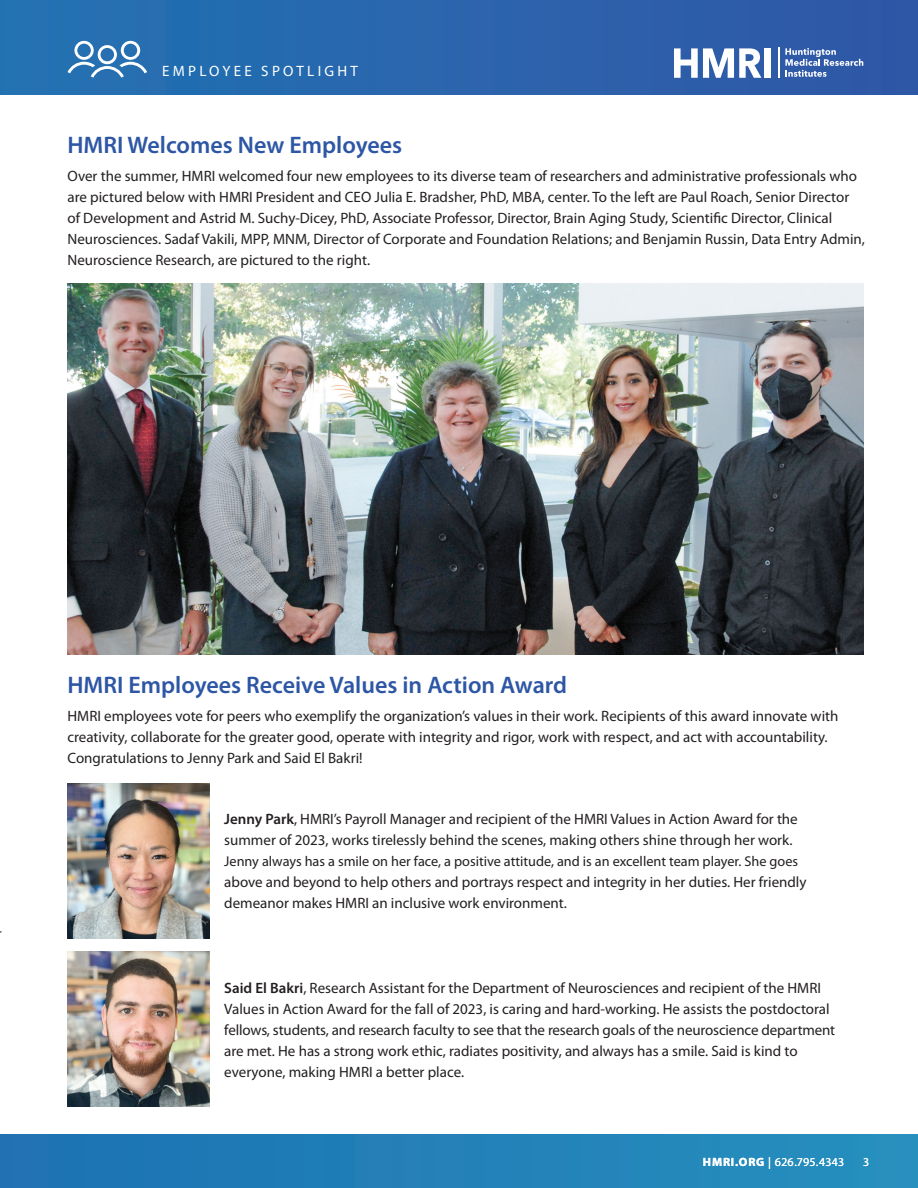
<style>
.page{position:relative;width:918px;height:1188px;background:#fff}
.page>*{position:absolute;margin:0;border:0;box-sizing:border-box;transform-origin:0 0}
.t1{font:600 24px "Myriad Pro";color:#2d56a5}
.t2{font:15px/21px "Myriad Pro";color:#231f20}
.t3{font:15px "Myriad Pro";letter-spacing:.22em;color:#fff}
.t4{font:14.25px "Myriad Pro";color:#231f20}
.t5{font:12px "Myriad Pro";letter-spacing:.05em;color:#fff}
.s1{font-weight:600}
.s2{font-weight:700}
</style>
<div class="page">
<div style="left:0;top:1134px;width:918px;height:54px;background:linear-gradient(to right,#1d72b2,#2790be)"></div>
<div style="left:0;top:0;width:918px;height:94px;background:linear-gradient(to right,#2373b3,#3057a6)"></div>
<img style="left:68px;top:783px;width:141px;height:155px">
<img style="left:68px;top:952px;width:141px;height:155px">
<img style="left:68px;top:284px;width:796px;height:371px">
<svg style="left:674px;top:48px;width:87px;height:30px"></svg>
<div style="left:764px;top:48px;width:7px;height:30px;background:#fff"></div>
<hr style="left:778px;top:47px;width:2px;height:31px;background:#fff">
<svg style="left:785px;top:48px;width:78px;height:29px;background:#5d7ebb"></svg>
<svg style="left:68px;top:41px;width:79px;height:37px"></svg>
<p class="t3" style="left:162px;top:63px;width:197px">EMPLOYEE SPOTLIGHT</p>
<h1 class="t1" style="left:68px;top:132px;width:336px">HMRI Welcomes New Employees</h1>
<p class="t2" style="left:68px;top:166px;width:799px">Over the summer, HMRI welcomed four new employees to its diverse team of researchers and administrative professionals who are pictured below with HMRI President and CEO Julia E. Bradsher, PhD, MBA, center. To the left are Paul Roach, Senior Director of Development and Astrid M. Suchy-Dicey, PhD, Associate Professor, Director, Brain Aging Study, Scientific Director, Clinical Neurosciences. Sadaf Vakili, MPP, MNM, Director of Corporate and Foundation Relations; and Benjamin Russin, Data Entry Admin, Neuroscience Research, are pictured to the right.</p>
<h1 class="t1" style="left:68px;top:672px;width:501px">HMRI Employees Receive Values in Action Award</h1>
<p class="t2" style="left:68px;top:706px;width:773px">HMRI employees vote for peers who exemplify the organization’s values in their work. Recipients of this award innovate with creativity, collaborate for the greater good, operate with integrity and rigor, work with respect, and act with accountability.<br>Congratulations to Jenny Park and Said El Bakri!</p>
<p class="t2" style="left:224px;top:809px;width:575px"><span class="s1">Jenny Park</span>, HMRI’s Payroll Manager and recipient of the HMRI Values in Action Award for the summer of 2023, works tirelessly behind the scenes, making others shine through her work.</p>
<p class="t4" style="left:224px;top:854px;width:575px">Jenny always has a smile on her face, a positive attitude, and is an excellent team player. She goes</p>
<p class="t2" style="left:224px;top:872px;width:584px">above and beyond to help others and portrays respect and integrity in her duties. Her friendly demeanor makes HMRI an inclusive work environment.</p>
<p class="t2" style="left:224px;top:978px;width:613px"><span class="s1">Said El Bakri</span>, Research Assistant for the Department of Neurosciences and recipient of the HMRI Values in Action Award for the fall of 2023, is caring and hard-working. He assists the postdoctoral fellows, students, and research faculty to see that the research goals of the neuroscience department are met. He has a strong work ethic, radiates positivity, and always has a smile. Said is kind to everyone, making HMRI a better place.</p>
<p class="t5" style="left:703px;top:1155px;width:142px"><span class="s2">HMRI.ORG</span> | 626.795.4343</p>
<p class="t5" style="left:863px;top:1155px;width:7px">3</p>
</div>
